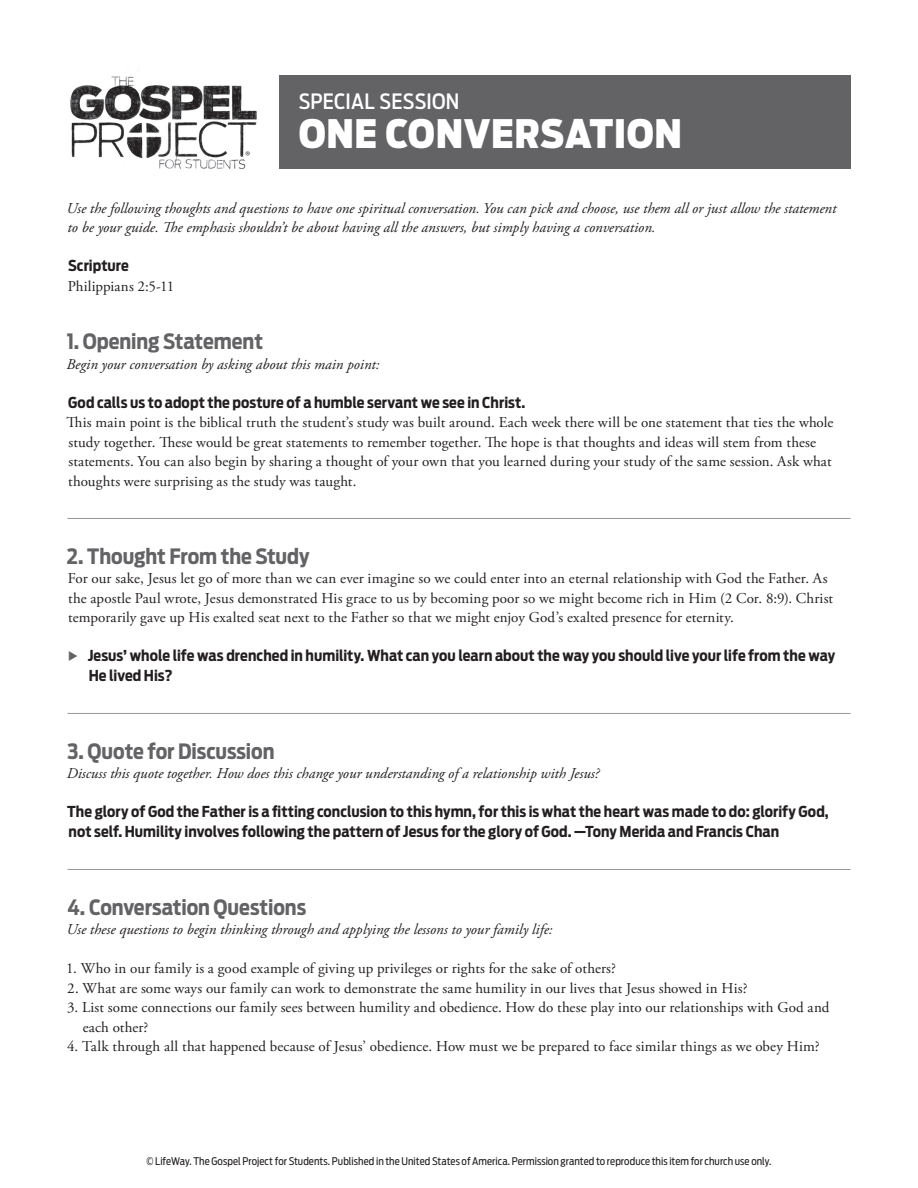
<style>
.page{position:relative;width:918px;height:1188px;background:#fff}
.page>*{position:absolute;margin:0;border:0;box-sizing:border-box;transform-origin:0 0}
.t1{font:900 39px "Antenna Cond";letter-spacing:.015em;color:#fff}
.t2{font:700 21px "Antenna Cond";letter-spacing:-.005em;color:#636366}
.t3{font:500 21px "Antenna Cond";letter-spacing:.01em;color:#fff}
.t4{font:15px/19.5px "Adobe Garamond Pro";letter-spacing:.01em;color:#231f20}
.t5{font:italic 15px/19.5px "Adobe Garamond Pro";color:#231f20}
.t6{font:700 15px/19.5px "Antenna Cond";letter-spacing:.005em;color:#231f20}
.t7{font:10.5px "Antenna Cond";letter-spacing:.005em;color:#231f20}
</style>
<div class="page">
<div style="left:279px;top:75px;width:571px;height:94px;background:#636366"></div>
<hr style="left:68px;top:518px;width:782px;height:1px;background:#939598">
<hr style="left:68px;top:713px;width:782px;height:1px;background:#939598">
<hr style="left:68px;top:869px;width:782px;height:1px;background:#939598">
<img style="left:111px;top:76px;width:23px;height:6px">
<img style="left:70px;top:82px;width:187px;height:76px">
<img style="left:141px;top:158px;width:105px;height:11px">
<svg style="left:246px;top:151px;width:4px;height:4px"></svg>
<p class="t3" style="left:299px;top:89px;width:162px">SPECIAL SESSION</p>
<p class="t1" style="left:299px;top:111px;width:385px">ONE CONVERSATION</p>
<p class="t5" style="left:67px;top:199px;width:771px">Use the following thoughts and questions to have one spiritual conversation. You can pick and choose, use them all or just allow the statement to be your guide. The emphasis shouldn’t be about having all the answers, but simply having a conversation.</p>
<p class="t6" style="left:68px;top:256px;width:62px">Scripture</p>
<p class="t4" style="left:68px;top:277px;width:108px">Philippians 2:5-11</p>
<h2 class="t2" style="left:67px;top:329px;width:198px">1. Opening Statement</h2>
<p class="t5" style="left:67px;top:355px;width:315px">Begin your conversation by asking about this main point:</p>
<p class="t6" style="left:68px;top:393px;width:459px">God calls us to adopt the posture of a humble servant we see in Christ.</p>
<p class="t4" style="left:67px;top:413px;width:768px">This main point is the biblical truth the student’s study was built around. Each week there will be one statement that ties the whole study together. These would be great statements to remember together. The hope is that thoughts and ideas will stem from these statements. You can also begin by sharing a thought of your own that you learned during your study of the same session. Ask what thoughts were surprising as the study was taught.</p>
<h2 class="t2" style="left:67px;top:544px;width:244px">2. Thought From the Study</h2>
<p class="t4" style="left:68px;top:569px;width:767px">For our sake, Jesus let go of more than we can ever imagine so we could enter into an eternal relationship with God the Father. As the apostle Paul wrote, Jesus demonstrated His grace to us by becoming poor so we might become rich in Him (2 Cor. 8:9). Christ temporarily gave up His exalted seat next to the Father so that we might enjoy God’s exalted presence for eternity.</p>
<p class="t6" style="left:88px;top:646px;width:749px">Jesus’ whole life was drenched in humility. What can you learn about the way you should live your life from the way<br>He lived His?</p>
<h2 class="t2" style="left:67px;top:739px;width:209px">3. Quote for Discussion</h2>
<p class="t5" style="left:67px;top:764px;width:534px">Discuss this quote together. How does this change your understanding of a relationship with Jesus?</p>
<p class="t6" style="left:67px;top:802px;width:763px">The glory of God the Father is a fitting conclusion to this hymn, for this is what the heart was made to do: glorify God, not self. Humility involves following the pattern of Jesus for the glory of God. —Tony Merida and Francis Chan</p>
<h2 class="t2" style="left:68px;top:895px;width:240px">4. Conversation Questions</h2>
<p class="t5" style="left:67px;top:920px;width:488px">Use these questions to begin thinking through and applying the lessons to your family life:</p>
<p class="t4" style="left:66px;top:959px;width:551px">1. Who in our family is a good example of giving up privileges or rights for the sake of others?</p>
<p class="t4" style="left:67px;top:979px;width:682px">2. What are some ways our family can work to demonstrate the same humility in our lives that Jesus showed in His?</p>
<p class="t4" style="left:83px;top:998px;width:748px;text-indent:-16px">3. List some connections our family sees between humility and obedience. How do these play into our relationships with God and each other?</p>
<p class="t4" style="left:67px;top:1037px;width:754px">4. Talk through all that happened because of Jesus’ obedience. How must we be prepared to face similar things as we obey Him?</p>
<p class="t7" style="left:147px;top:1155px;width:626px">© LifeWay. The Gospel Project for Students. Published in the United States of America. Permission granted to reproduce this item for church use only.</p>
</div>
